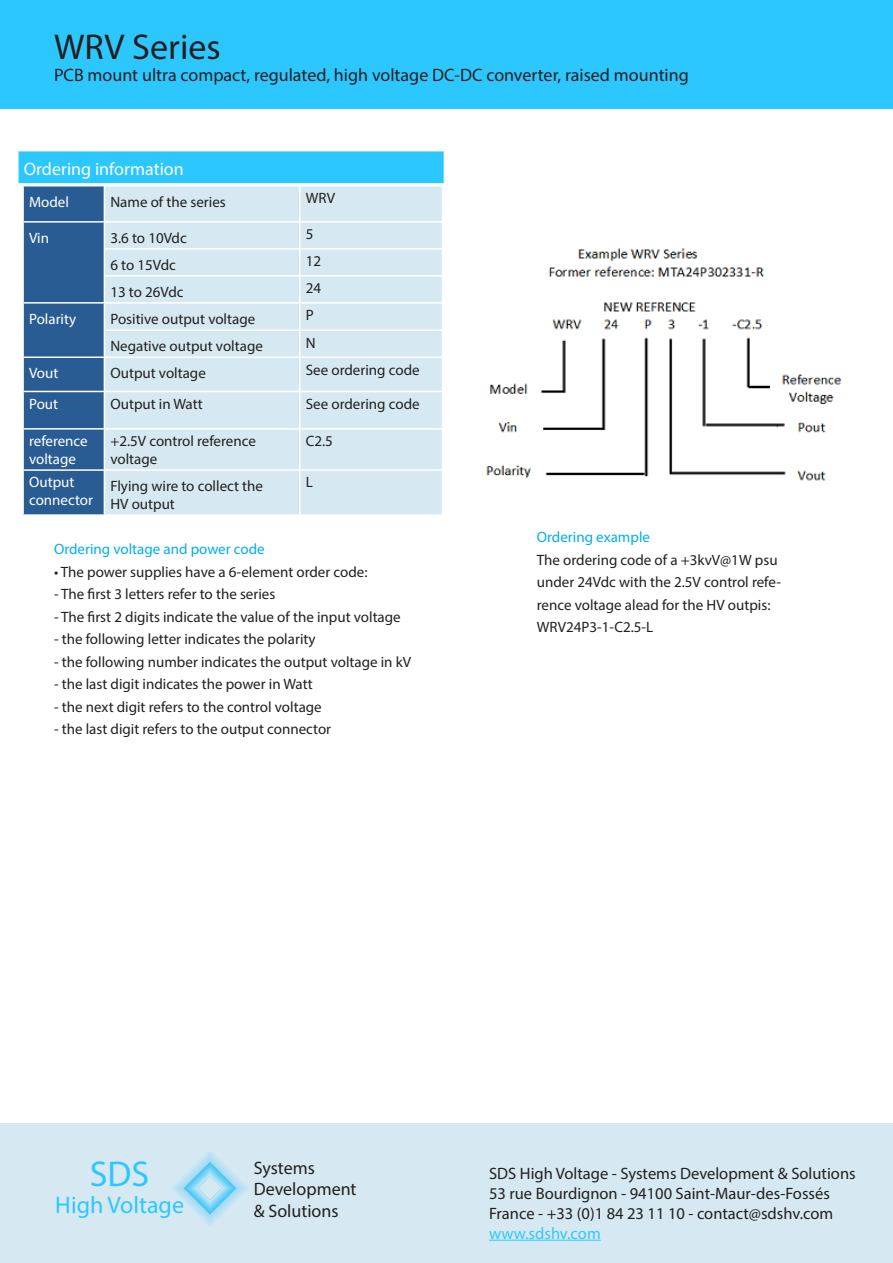
<style>
.page{position:relative;width:893px;height:1263px;background:#fff}
.page>*{position:absolute;margin:0;border:0;box-sizing:border-box;transform-origin:0 0}
.t1{font:36px "Myriad Pro";color:#231f20}
.t2{font:36px "Myriad Pro";color:#2dc7ff}
.t3{font:24px "Myriad Pro";color:#2dc7ff}
.t4{font:18px "Myriad Pro";color:#231f20}
.t5{font:18px "Myriad Pro";color:#fff}
.t6{font:16.5px "Myriad Pro";color:#231f20}
.t7{font:16.5px "Myriad Pro";color:#2dc7ff}
.t8{font:15px/18px "Myriad Pro";color:#231f20}
.t9{font:15px/18px "Myriad Pro";color:#fff}
.t10{font:15px "Myriad Pro";color:#00aeef}
</style>
<div class="page">
<div style="left:0;top:0;width:893px;height:108px;background:#2dc7ff"></div>
<div style="left:0;top:1123px;width:893px;height:140px;background:#d6e9f3"></div>
<img style="left:172px;top:1152px;width:76px;height:74px">
<hr style="left:489px;top:1240px;width:112px;height:1px;background:#2dc7ff">
<div style="left:18px;top:151px;width:426px;height:33px;background:#2dc7ff"></div>
<hr style="left:17px;top:151px;width:2px;height:32px;background:#fff">
<hr style="left:17px;top:183px;width:428px;height:2px;background:#fff">
<div style="left:105px;top:186px;width:337px;height:328px;background:#d6e9f3"></div>
<hr style="left:299px;top:186px;width:2px;height:35px;background:#fff">
<hr style="left:104px;top:221px;width:196px;height:2px;background:#fff">
<hr style="left:300px;top:221px;width:143px;height:2px;background:#fff">
<hr style="left:299px;top:223px;width:2px;height:25px;background:#fff">
<hr style="left:104px;top:248px;width:196px;height:2px;background:#fff">
<hr style="left:300px;top:248px;width:143px;height:2px;background:#fff">
<hr style="left:299px;top:250px;width:2px;height:25px;background:#fff">
<hr style="left:104px;top:275px;width:196px;height:2px;background:#fff">
<hr style="left:300px;top:275px;width:143px;height:2px;background:#fff">
<hr style="left:299px;top:277px;width:2px;height:25px;background:#fff">
<hr style="left:104px;top:302px;width:196px;height:2px;background:#fff">
<hr style="left:300px;top:302px;width:143px;height:2px;background:#fff">
<hr style="left:299px;top:304px;width:2px;height:25px;background:#fff">
<hr style="left:104px;top:329px;width:196px;height:2px;background:#fff">
<div style="left:23px;top:186px;width:82px;height:328px;background:#2a5c94"></div>
<hr style="left:300px;top:329px;width:143px;height:2px;background:#fff">
<hr style="left:299px;top:331px;width:2px;height:25px;background:#fff">
<hr style="left:22px;top:356px;width:82px;height:2px;background:#fff">
<hr style="left:22px;top:358px;width:2px;height:33px;background:#fff">
<hr style="left:104px;top:356px;width:196px;height:2px;background:#fff">
<hr style="left:104px;top:358px;width:1px;height:33px;background:#fff">
<hr style="left:300px;top:356px;width:143px;height:2px;background:#fff">
<hr style="left:299px;top:358px;width:2px;height:33px;background:#fff">
<hr style="left:22px;top:391px;width:82px;height:1px;background:#fff">
<hr style="left:22px;top:392px;width:2px;height:36px;background:#fff">
<hr style="left:104px;top:391px;width:196px;height:1px;background:#fff">
<hr style="left:104px;top:392px;width:1px;height:36px;background:#fff">
<hr style="left:300px;top:391px;width:143px;height:1px;background:#fff">
<hr style="left:299px;top:392px;width:2px;height:36px;background:#fff">
<hr style="left:22px;top:428px;width:82px;height:2px;background:#fff">
<hr style="left:22px;top:430px;width:2px;height:39px;background:#fff">
<hr style="left:104px;top:428px;width:196px;height:2px;background:#fff">
<hr style="left:104px;top:430px;width:1px;height:39px;background:#fff">
<hr style="left:300px;top:428px;width:143px;height:2px;background:#fff">
<hr style="left:299px;top:430px;width:2px;height:39px;background:#fff">
<hr style="left:22px;top:469px;width:82px;height:2px;background:#fff">
<hr style="left:22px;top:471px;width:2px;height:43px;background:#fff">
<hr style="left:104px;top:469px;width:196px;height:2px;background:#fff">
<hr style="left:104px;top:471px;width:1px;height:43px;background:#fff">
<hr style="left:300px;top:469px;width:143px;height:2px;background:#fff">
<hr style="left:299px;top:471px;width:2px;height:43px;background:#fff">
<img style="left:486px;top:248px;width:356px;height:233px">
<p class="t1" style="left:54px;top:25px;width:168px">WRV Series</p>
<p class="t4" style="left:54px;top:63px;width:636px">PCB mount ultra compact, regulated, high voltage DC-DC converter, raised mounting</p>
<p class="t5" style="left:24px;top:157px;width:162px">Ordering information</p>
<p class="t9" style="left:29px;top:192px;width:41px">Model</p>
<p class="t8" style="left:110px;top:192px;width:117px">Name of the series</p>
<p class="t8" style="left:306px;top:189px;width:31px">WRV</p>
<p class="t9" style="left:29px;top:229px;width:21px">Vin</p>
<p class="t8" style="left:110px;top:229px;width:78px">3.6 to 10Vdc</p>
<p class="t8" style="left:306px;top:225px;width:9px">5</p>
<p class="t8" style="left:110px;top:256px;width:67px">6 to 15Vdc</p>
<p class="t8" style="left:306px;top:252px;width:17px">12</p>
<p class="t8" style="left:110px;top:283px;width:75px">13 to 26Vdc</p>
<p class="t8" style="left:306px;top:279px;width:17px">24</p>
<p class="t9" style="left:29px;top:310px;width:49px">Polarity</p>
<p class="t8" style="left:110px;top:310px;width:146px">Positive output voltage</p>
<p class="t8" style="left:306px;top:306px;width:9px">P</p>
<p class="t8" style="left:110px;top:337px;width:154px">Negative output voltage</p>
<p class="t8" style="left:306px;top:333px;width:11px">N</p>
<p class="t9" style="left:29px;top:364px;width:31px">Vout</p>
<p class="t8" style="left:110px;top:364px;width:97px">Output voltage</p>
<p class="t8" style="left:306px;top:360px;width:115px">See ordering code</p>
<p class="t9" style="left:29px;top:394px;width:31px">Pout</p>
<p class="t8" style="left:110px;top:394px;width:94px">Output in Watt</p>
<p class="t8" style="left:306px;top:394px;width:115px">See ordering code</p>
<p class="t9" style="left:29px;top:432px;width:60px">reference voltage</p>
<p class="t8" style="left:110px;top:432px;width:147px">+2.5V control reference voltage</p>
<p class="t8" style="left:306px;top:432px;width:29px">C2.5</p>
<p class="t9" style="left:29px;top:473px;width:65px">Output connector</p>
<p class="t8" style="left:110px;top:477px;width:154px">Flying wire to collect the<br>HV output</p>
<p class="t8" style="left:306px;top:473px;width:9px">L</p>
<p class="t10" style="left:54px;top:540px;width:212px">Ordering voltage and power code</p>
<p class="t8" style="left:54px;top:562px;width:315px">• The power supplies have a 6-element order code:</p>
<p class="t8" style="left:54px;top:585px;width:223px">- The first 3 letters refer to the series</p>
<p class="t8" style="left:54px;top:607px;width:348px">- The first 2 digits indicate the value of the input voltage</p>
<p class="t8" style="left:54px;top:630px;width:263px">- the following letter indicates the polarity</p>
<p class="t8" style="left:54px;top:652px;width:359px">- the following number indicates the output voltage in kV</p>
<p class="t8" style="left:54px;top:675px;width:260px">- the last digit indicates the power in Watt</p>
<p class="t8" style="left:54px;top:697px;width:269px">- the next digit refers to the control voltage</p>
<p class="t8" style="left:54px;top:720px;width:279px">- the last digit refers to the output connector</p>
<p class="t10" style="left:537px;top:528px;width:115px">Ordering example</p>
<p class="t8" style="left:537px;top:548px;width:246px;line-height:22.5px">The ordering code of a +3kvV@1W psu under 24Vdc with the 2.5V control refe&shy;rence voltage alead for the HV outpis:</p>
<p class="t8" style="left:537px;top:618px;width:118px">WRV24P3-1-C2.5-L</p>
<p class="t2" style="left:90px;top:1152px;width:61px">SDS</p>
<p class="t3" style="left:55px;top:1190px;width:130px">High Voltage</p>
<p class="t4" style="left:254px;top:1156px;width:63px">Systems</p>
<p class="t4" style="left:254px;top:1178px;width:104px">Development</p>
<p class="t4" style="left:254px;top:1200px;width:86px">&amp; Solutions</p>
<p class="t6" style="left:489px;top:1163px;width:368px">SDS High Voltage - Systems Development &amp; Solutions</p>
<p class="t6" style="left:489px;top:1183px;width:342px">53 rue Bourdignon - 94100 Saint-Maur-des-Fossés</p>
<p class="t6" style="left:489px;top:1203px;width:346px">France - +33 (0)1 84 23 11 10 - contact@sdshv.com</p>
<p class="t7" style="left:489px;top:1223px;width:113px">www.sdshv.com</p>
</div>
